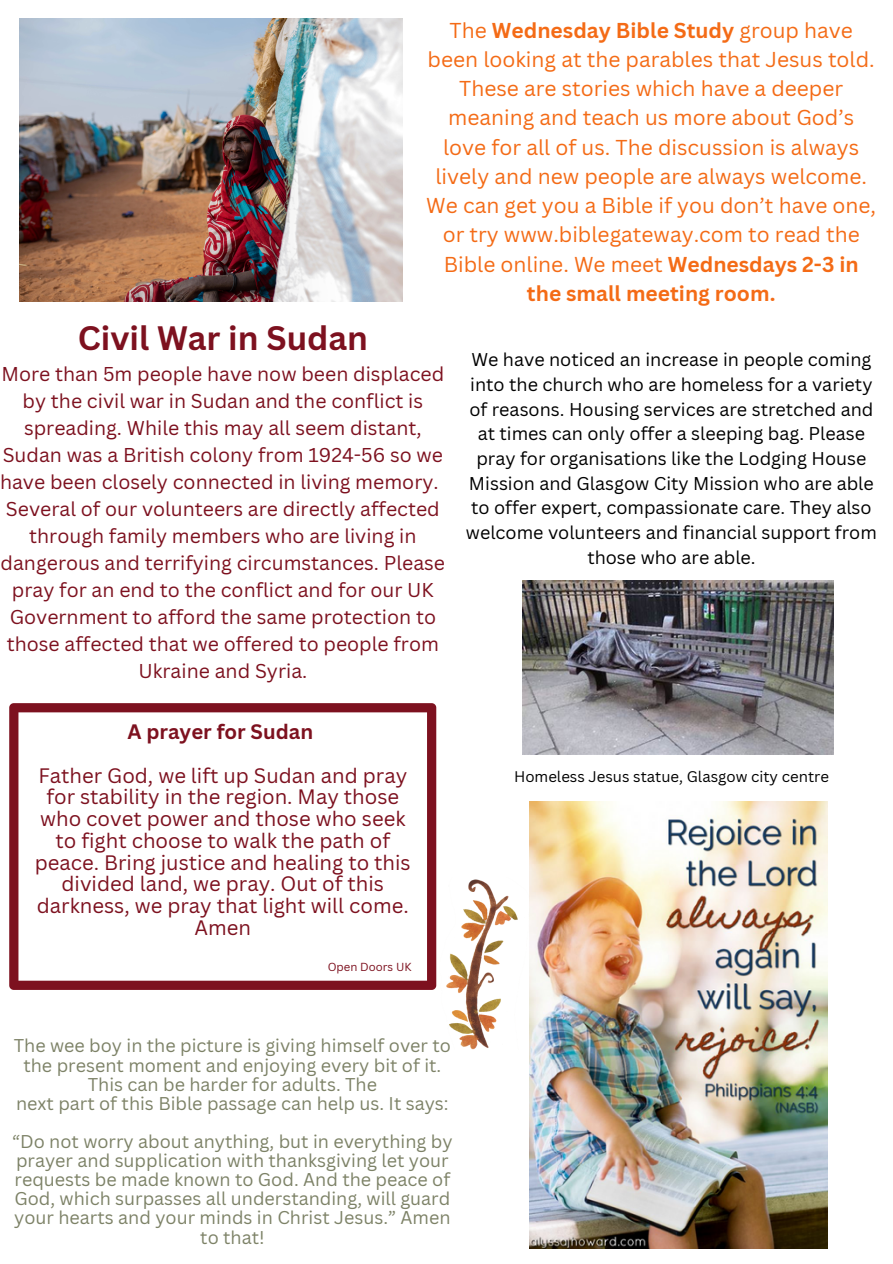
<style>
.page{position:relative;width:893px;height:1264px;background:#fff}
.page>*{position:absolute;margin:0;border:0;box-sizing:border-box;transform-origin:0 0}
.t1{font:700 33px "Canva Sans";color:#7d111f}
.t2{font:21px/29.2px "Canva Sans";color:#f46b16;text-align:center}
.t3{font:20.4px/21.8px "Canva Sans";color:#7d111f;text-align:center}
.t4{font:700 20.4px "Canva Sans";color:#7d111f}
.t5{font:19.5px/27px "Canva Sans";color:#7d111f;text-align:center}
.t6{font:18px/19px "Canva Sans";color:#7d8267;text-align:center}
.t7{font:18px/24.8px "Canva Sans";color:#000;text-align:center}
.t8{font:15px "Canva Sans";color:#000}
.t9{font:11.4px "Canva Sans";color:#7d111f}
.s1{font-weight:700}
</style>
<div class="page">
<img style="left:529px;top:801px;width:298px;height:447px">
<img style="left:19px;top:18px;width:383px;height:284px">
<svg style="left:9px;top:703px;width:427px;height:286px"></svg>
<img style="left:522px;top:580px;width:311px;height:174px">
<img style="left:446px;top:879px;width:72px;height:170px">
<p class="t2" style="left:426px;top:15px;width:451px">The <span class="s1">Wednesday Bible Study</span> group have been looking at the parables that Jesus told.<br>These are stories which have a deeper meaning and teach us more about God’s love for all of us. The discussion is always lively and new people are always welcome.<br>We can get you a Bible if you don’t have one, or try www.biblegateway.com to read the Bible online. We meet <span class="s1">Wednesdays 2-3 in the small meeting room.</span></p>
<p class="t1" style="left:78px;top:314px;width:292px">Civil War in Sudan</p>
<p class="t5" style="left:0;top:360px;width:446px">More than 5m people have now been displaced by the civil war in Sudan and the conflict is spreading. While this may all seem distant, Sudan was a British colony from 1924-56 so we have been closely connected in living memory.<br>Several of our volunteers are directly affected through family members who are living in dangerous and terrifying circumstances. Please pray for an end to the conflict and for our UK Government to afford the same protection to those affected that we offered to people from Ukraine and Syria.</p>
<p class="t4" style="left:127px;top:717px;width:187px">A prayer for Sudan</p>
<p class="t3" style="left:35px;top:763px;width:377px">Father God, we lift up Sudan and pray for stability in the region. May those who covet power and those who seek to fight choose to walk the path of peace. Bring justice and healing to this divided land, we pray. Out of this darkness, we pray that light will come.<br>Amen</p>
<p class="t9" style="left:328px;top:958px;width:85px">Open Doors UK</p>
<p class="t7" style="left:466px;top:346px;width:412px">We have noticed an increase in people coming into the church who are homeless for a variety of reasons. Housing services are stretched and at times can only offer a sleeping bag. Please pray for organisations like the Lodging House Mission and Glasgow City Mission who are able to offer expert, compassionate care. They also welcome volunteers and financial support from those who are able.</p>
<p class="t8" style="left:514px;top:765px;width:316px">Homeless Jesus statue, Glasgow city centre</p>
<p class="t6" style="left:14px;top:1035px;width:439px">The wee boy in the picture is giving himself over to the present moment and enjoying every bit of it.<br>This can be harder for adults. The</p>
<p class="t6" style="left:16px;top:1093px;width:434px">next part of this Bible passage can help us. It says:</p>
<p class="t6" style="left:12px;top:1131px;width:442px">“Do not worry about anything, but in everything by prayer and supplication with thanksgiving let your requests be made known to God. And the peace of God, which surpasses all understanding, will guard your hearts and your minds in Christ Jesus.” Amen to that!</p>
</div>
